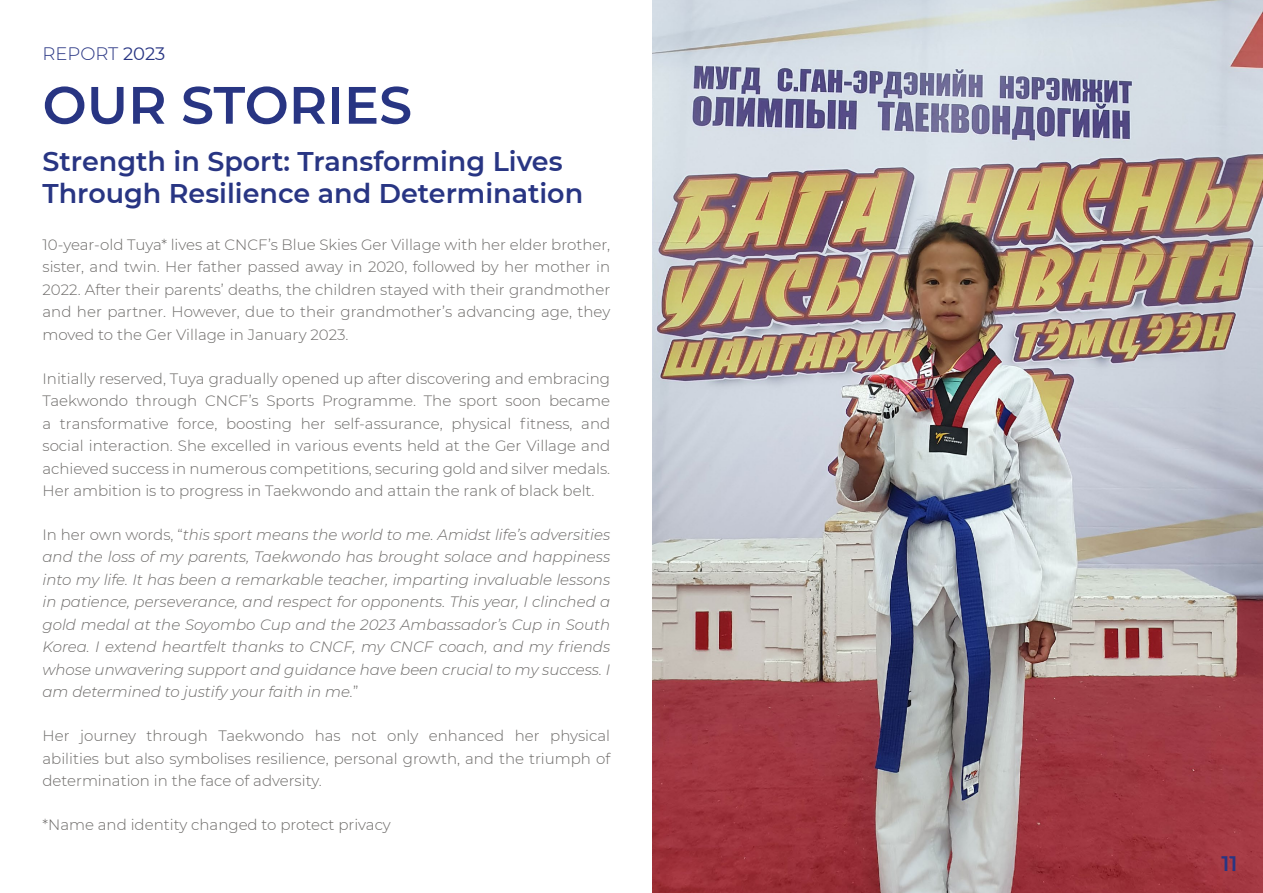
<style>
.page{position:relative;width:1263px;height:893px;background:#fff}
.page>*{position:absolute;margin:0;border:0;box-sizing:border-box;transform-origin:0 0}
.t1{font:600 52.5px "Montserrat";color:#283583}
.t2{font:600 27px/32.4px "Montserrat";color:#283583}
.t3{font:600 21px "Montserrat";color:#283583}
.t4{font:300 18px "Montserrat";color:#283583}
.t5{font:300 15px/22.5px "Montserrat";color:#6c6a68;text-align:justify}
.t6{font:italic 300 15px/22.5px "Montserrat";color:#6c6a68;text-align:justify}
.s1{font-weight:400}
.s2{font-style:normal}
</style>
<div class="page">
<img style="left:653px;top:0;width:610px;height:893px">
<p class="t4" style="left:43px;top:41px;width:124px">REPORT <span class="s1">2023</span></p>
<h1 class="t1" style="left:43px;top:68px;width:371px">OUR STORIES</h1>
<h2 class="t2" style="left:43px;top:144px;width:542px">Strength in Sport: Transforming Lives<br>Through Resilience and Determination</h2>
<p class="t5" style="left:43px;top:233px;width:569px">10-year-old Tuya* lives at CNCF’s Blue Skies Ger Village with her elder brother, sister, and twin. Her father passed away in 2020, followed by her mother in 2022. After their parents’ deaths, the children stayed with their grandmother and her partner. However, due to their grandmother’s advancing age, they moved to the Ger Village in January 2023.</p>
<p class="t5" style="left:43px;top:366px;width:569px">Initially reserved, Tuya gradually opened up after discovering and embracing Taekwondo through CNCF’s Sports Programme. The sport soon became a transformative force, boosting her self-assurance, physical fitness, and social interaction. She excelled in various events held at the Ger Village and achieved success in numerous competitions, securing gold and silver medals.<br>Her ambition is to progress in Taekwondo and attain the rank of black belt.</p>
<p class="t6" style="left:43px;top:523px;width:569px"><span class="s2">In her own words, “</span>this sport means the world to me. Amidst life’s adversities and the loss of my parents, Taekwondo has brought solace and happiness into my life. It has been a remarkable teacher, imparting invaluable lessons in patience, perseverance, and respect for opponents. This year, I clinched a gold medal at the Soyombo Cup and the 2023 Ambassador’s Cup in South Korea. I extend heartfelt thanks to CNCF, my CNCF coach, and my friends whose unwavering support and guidance have been crucial to my success. I am determined to justify your faith in me.<span class="s2">”</span></p>
<p class="t5" style="left:43px;top:724px;width:569px">Her journey through Taekwondo has not only enhanced her physical abilities but also symbolises resilience, personal growth, and the triumph of determination in the face of adversity.</p>
<p class="t5" style="left:43px;top:813px;width:350px">*Name and identity changed to protect privacy</p>
<h3 class="t3" style="left:1221px;top:848px;width:18px">11</h3>
</div>
